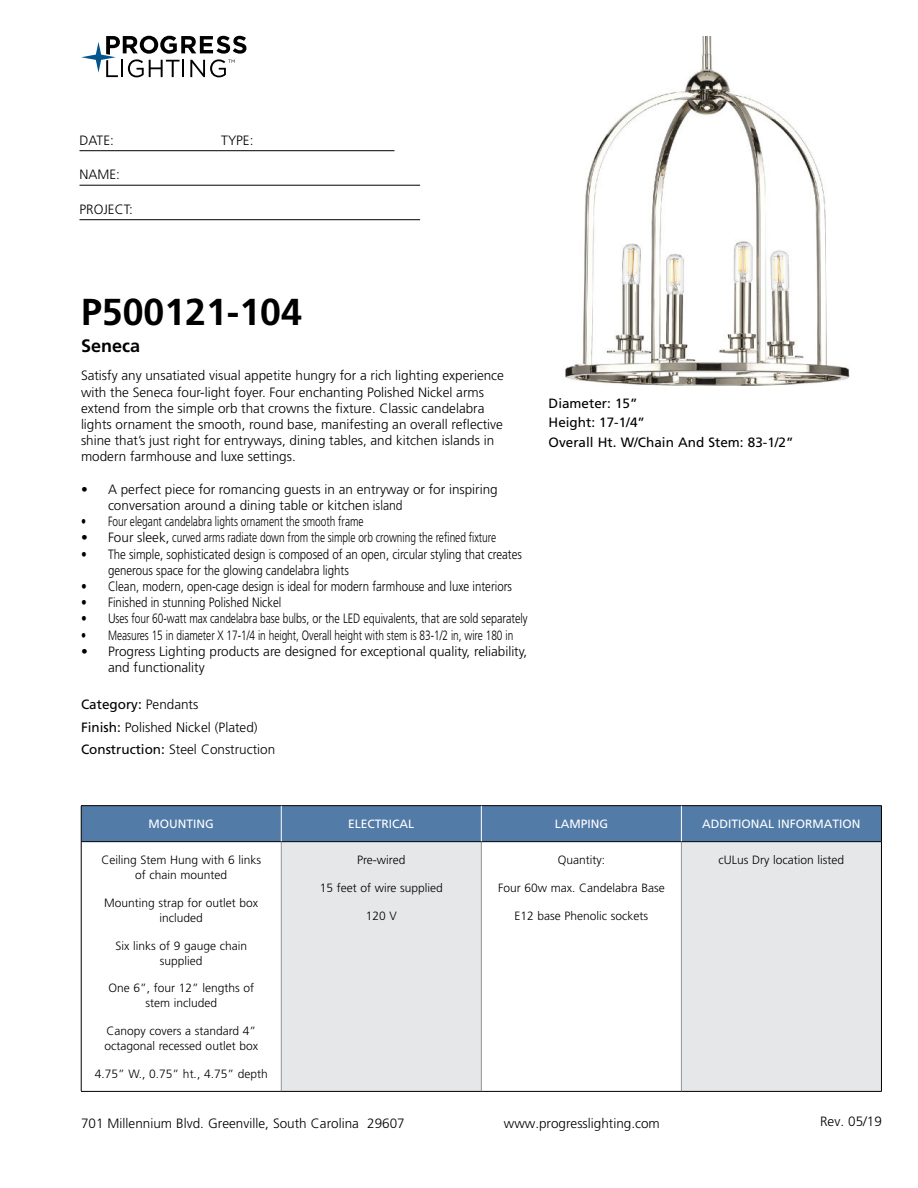
<style>
.page{position:relative;width:918px;height:1188px;background:#fff}
.page>*{position:absolute;margin:0;border:0;box-sizing:border-box;transform-origin:0 0}
.t1{font:700 37.5px "Frutiger LT Std";color:#000}
.t2{font:700 18px "Frutiger LT Std";color:#000}
.t3{font:300 13.5px/16.2px "Frutiger LT Std";color:#000}
.t4{font:300 13.5px/16.2px "Frutiger LT Std";color:#000;scale:.85 1}
.t5{font:300 13.5px "Frutiger LT Std";color:#000;scale:.75 1}
.t6{font:13.5px/19.5px "Frutiger LT Std";color:#000}
.t7{font:300 12px/15px "Frutiger LT Std";color:#000;text-align:center}
.t8{font:12px "Frutiger LT Std";color:#fff}
.s1{font-weight:400}
</style>
<div class="page">
<svg style="left:81px;top:36px;width:165px;height:41px"></svg>
<hr style="left:80px;top:150px;width:314px;height:1px;background:#000">
<hr style="left:80px;top:185px;width:340px;height:1px;background:#000">
<hr style="left:80px;top:219px;width:340px;height:1px;background:#000">
<div style="left:82px;top:806px;width:799px;height:35px;background:#527ba8"></div>
<div style="left:281px;top:842px;width:200px;height:249px;background:#e6e7e8"></div>
<div style="left:681px;top:842px;width:200px;height:249px;background:#e6e7e8"></div>
<hr style="left:281px;top:842px;width:1px;height:249px;background:#939598">
<hr style="left:481px;top:842px;width:1px;height:249px;background:#939598">
<hr style="left:681px;top:842px;width:1px;height:249px;background:#939598">
<hr style="left:81px;top:841px;width:200px;height:1px;background:#000">
<hr style="left:281px;top:841px;width:200px;height:1px;background:#000">
<hr style="left:481px;top:841px;width:200px;height:1px;background:#000">
<hr style="left:681px;top:841px;width:200px;height:1px;background:#000">
<hr style="left:81px;top:1091px;width:200px;height:1px;background:#000">
<hr style="left:281px;top:1091px;width:200px;height:1px;background:#000">
<hr style="left:481px;top:1091px;width:200px;height:1px;background:#000">
<hr style="left:681px;top:1091px;width:201px;height:1px;background:#000">
<hr style="left:81px;top:805px;width:200px;height:1px;background:#000">
<hr style="left:81px;top:806px;width:1px;height:36px;background:#000">
<hr style="left:281px;top:805px;width:200px;height:1px;background:#000">
<hr style="left:481px;top:805px;width:200px;height:1px;background:#000">
<hr style="left:681px;top:805px;width:201px;height:1px;background:#000">
<hr style="left:881px;top:806px;width:1px;height:36px;background:#000">
<hr style="left:81px;top:842px;width:1px;height:249px;background:#000">
<hr style="left:881px;top:842px;width:1px;height:249px;background:#000">
<hr style="left:281px;top:806px;width:1px;height:35px;background:#fff">
<hr style="left:681px;top:806px;width:1px;height:35px;background:#fff">
<hr style="left:481px;top:806px;width:1px;height:35px;background:#fff">
<img style="left:565px;top:36px;width:285px;height:349px">
<p class="t3" style="left:80px;top:133px;width:36px">DATE:</p>
<p class="t3" style="left:221px;top:133px;width:34px">TYPE:</p>
<p class="t3" style="left:80px;top:168px;width:42px">NAME:</p>
<p class="t3" style="left:80px;top:202px;width:55px">PROJECT:</p>
<h1 class="t1" style="left:81px;top:290px;width:222px">P500121-104</h1>
<h2 class="t2" style="left:81px;top:335px;width:61px">Seneca</h2>
<p class="t3" style="left:81px;top:369px;width:425px">Satisfy any unsatiated visual appetite hungry for a rich lighting experience with the Seneca four-light foyer. Four enchanting Polished Nickel arms extend from the simple orb that crowns the fixture. Classic candelabra lights ornament the smooth, round base, manifesting an overall reflective shine that’s just right for entryways, dining tables, and kitchen islands in modern farmhouse and luxe settings.</p>
<p class="t3" style="left:108px;top:482px;width:391px;text-indent:-27px">• A perfect piece for romancing guests in an entryway or for inspiring conversation around a dining table or kitchen island</p>
<p class="t5" style="left:81px;top:516px;width:378px">• Four elegant candelabra lights ornament the smooth frame</p>
<p class="t3" style="left:81px;top:531px;width:417px">• Four sleek, curved arms radiate down from the simple orb crowning the refined fixture</p>
<p class="t4" style="left:108px;top:547px;width:489px;text-indent:-27px">• The simple, sophisticated design is composed of an open, circular styling that creates generous space for the glowing candelabra lights</p>
<p class="t4" style="left:81px;top:579px;width:509px">• Clean, modern, open-cage design is ideal for modern farmhouse and luxe interiors</p>
<p class="t4" style="left:81px;top:595px;width:237px">• Finished in stunning Polished Nickel</p>
<p class="t4" style="left:81px;top:612px;width:527px">• Uses four 60-watt max candelabra base bulbs, or the LED equivalents, that are sold separately</p>
<p class="t5" style="left:81px;top:629px;width:578px">• Measures 15 in diameter X 17-1/4 in height, Overall height with stem is 83-1/2 in, wire 180 in</p>
<p class="t3" style="left:108px;top:644px;width:421px;text-indent:-27px">• Progress Lighting products are designed for exceptional quality, reliability, and functionality</p>
<p class="t3" style="left:81px;top:694px;width:196px;line-height:22.5px"><span class="s1">Category:</span> Pendants<br><span class="s1">Finish:</span> Polished Nickel (Plated)<br><span class="s1">Construction:</span> Steel Construction</p>
<p class="t6" style="left:549px;top:394px;width:246px">Diameter: 15”<br>Height: 17-1/4”<br>Overall Ht. W/Chain And Stem: 83-1/2”</p>
<p class="t8" style="left:149px;top:819px;width:67px">MOUNTING</p>
<p class="t8" style="left:348px;top:819px;width:68px">ELECTRICAL</p>
<p class="t8" style="left:555px;top:819px;width:55px">LAMPING</p>
<p class="t8" style="left:702px;top:819px;width:160px">ADDITIONAL INFORMATION</p>
<p class="t7" style="left:101px;top:853px;width:161px">Ceiling Stem Hung with 6 links of chain mounted</p>
<p class="t7" style="left:104px;top:896px;width:156px">Mounting strap for outlet box included</p>
<p class="t7" style="left:115px;top:939px;width:133px">Six links of 9 gauge chain supplied</p>
<p class="t7" style="left:108px;top:982px;width:147px">One 6”, four 12” lengths of stem included</p>
<p class="t7" style="left:105px;top:1024px;width:155px;text-align:left">Canopy covers a standard 4” octagonal recessed outlet box</p>
<p class="t7" style="left:95px;top:1067px;width:174px">4.75” W., 0.75” ht., 4.75” depth</p>
<p class="t7" style="left:357px;top:853px;width:50px">Pre-wired</p>
<p class="t7" style="left:320px;top:881px;width:125px">15 feet of wire supplied</p>
<p class="t7" style="left:366px;top:909px;width:33px">120 V</p>
<p class="t7" style="left:719px;top:853px;width:127px">cULus Dry location listed</p>
<p class="t7" style="left:558px;top:853px;width:49px">Quantity:</p>
<p class="t7" style="left:498px;top:881px;width:168px">Four 60w max. Candelabra Base</p>
<p class="t7" style="left:515px;top:909px;width:135px">E12 base Phenolic sockets</p>
<p class="t3" style="left:81px;top:1116px;width:325px">701 Millennium Blvd. Greenville, South Carolina 29607</p>
<p class="t3" style="left:504px;top:1116px;width:158px">www.progresslighting.com</p>
<p class="t3" style="left:820px;top:1114px;width:63px">Rev. 05/19</p>
</div>
